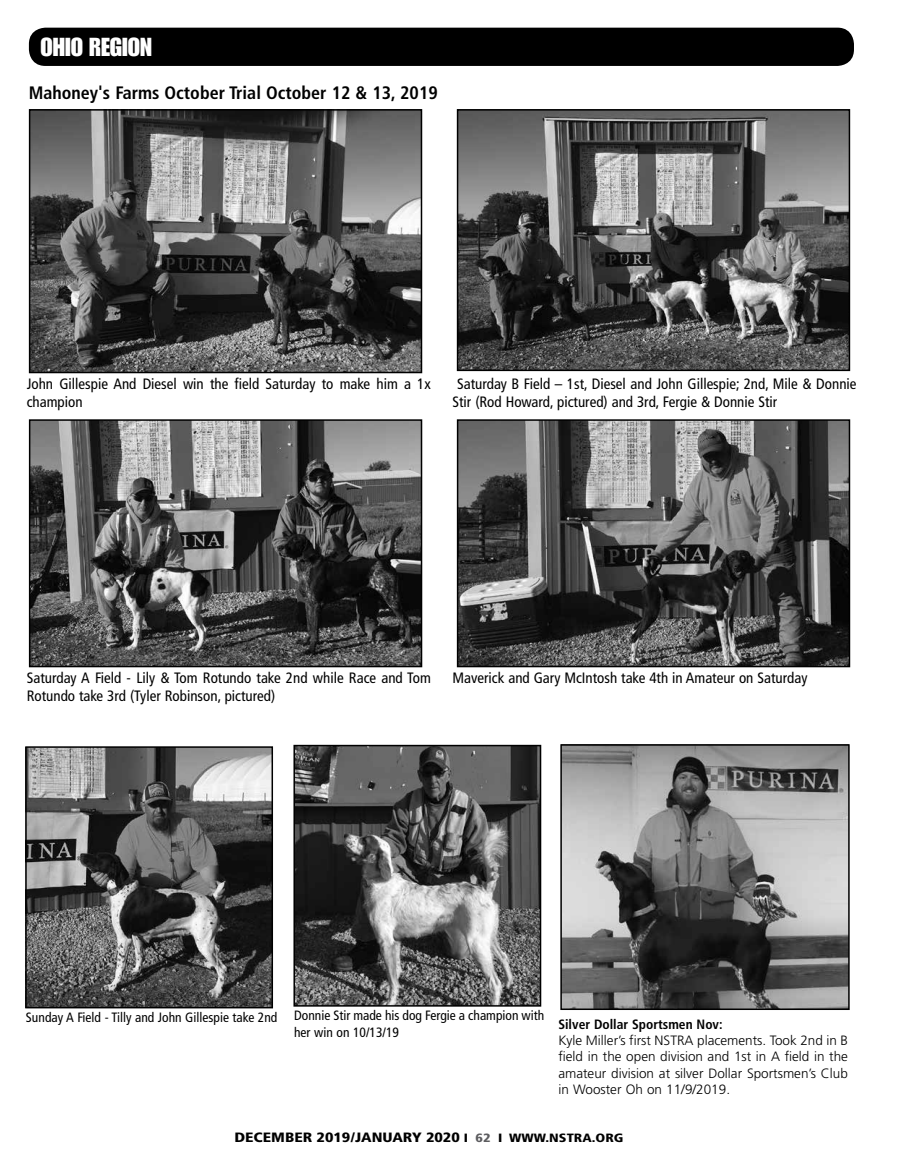
<style>
.page{position:relative;width:905px;height:1175px;background:#fff}
.page>*{position:absolute;margin:0;border:0;box-sizing:border-box;transform-origin:0 0}
.t1{font:25.5px "Impact";color:#fff}
.t2{font:700 condensed 18px "Frutiger";color:#000}
.t3{font:condensed 15px/18px "Frutiger";color:#000}
.t4{font:300 13.5px/16.2px "Frutiger";color:#000;text-align:justify}
.t5{font:condensed 13.5px/14.7px "Frutiger";color:#000}
.t6{font:900 condensed 13.5px "Frutiger";color:#000;scale:1.2 1}
.t7{font:700 condensed 13.5px "Frutiger";color:#000}
.s1{font-size:12px}
.s2{font-size:12px;color:#5d5d60}
</style>
<div class="page">
<div style="left:29px;top:28px;width:825px;height:38px;background:#000;border-radius:16px"></div>
<img style="left:32px;top:112px;width:387px;height:258px">
<div style="left:29px;top:109px;width:393px;height:264px;border:2px solid #000"></div>
<img style="left:460px;top:112px;width:387px;height:256px">
<div style="left:457px;top:109px;width:393px;height:262px;border:2px solid #000"></div>
<img style="left:32px;top:422px;width:387px;height:242px">
<div style="left:29px;top:419px;width:393px;height:248px;border:2px solid #000"></div>
<img style="left:460px;top:422px;width:387px;height:242px">
<div style="left:457px;top:419px;width:393px;height:248px;border:2px solid #000"></div>
<img style="left:28px;top:749px;width:242px;height:256px">
<div style="left:25px;top:746px;width:248px;height:262px;border:2px solid #000"></div>
<img style="left:296px;top:748px;width:242px;height:255px">
<div style="left:293px;top:745px;width:248px;height:261px;border:2px solid #000"></div>
<img style="left:563px;top:747px;width:283px;height:260px">
<div style="left:560px;top:744px;width:289px;height:266px;border:2px solid #000"></div>
<h1 class="t1" style="left:40px;top:32px;width:113px">OHIO REGION</h1>
<p class="t2" style="left:29px;top:82px;width:410px">Mahoney's Farms October Trial October 12 &amp; 13, 2019</p>
<p class="t3" style="left:27px;top:375px;width:405px">John Gillespie And Diesel win the field Saturday to make him a 1x champion</p>
<p class="t3" style="left:452px;top:375px;width:405px;text-indent:5px">Saturday B Field – 1st, Diesel and John Gillespie; 2nd, Mile &amp; Donnie<br>Stir (Rod Howard, pictured) and 3rd, Fergie &amp; Donnie Stir</p>
<p class="t3" style="left:27px;top:668px;width:405px">Saturday A Field - Lily &amp; Tom Rotundo take 2nd while Race and Tom<br>Rotundo take 3rd (Tyler Robinson, pictured)</p>
<p class="t3" style="left:452px;top:668px;width:356px">Maverick and Gary McIntosh take 4th in Amateur on Saturday</p>
<p class="t5" style="left:294px;top:1009px;width:252px;text-indent:-268px">Sunday A Field - Tilly and John Gillespie take 2nd Donnie Stir made his dog Fergie a champion with her win on 10/13/19</p>
<p class="t7" style="left:558px;top:1016px;width:166px">Silver Dollar Sportsmen Nov:</p>
<p class="t4" style="left:558px;top:1032px;width:291px">Kyle Miller’s first NSTRA placements. Took 2nd in B field in the open division and 1st in A field in the amateur division at silver Dollar Sportsmen’s Club in Wooster Oh on 11/9/2019.</p>
<p class="t6" style="left:234px;top:1129px;width:326px">DECEMBER 2019/JANUARY 2020 <span class="s1">I</span> <span class="s2">62</span> <span class="s1">I WWW.NSTRA.ORG</span></p>
</div>
